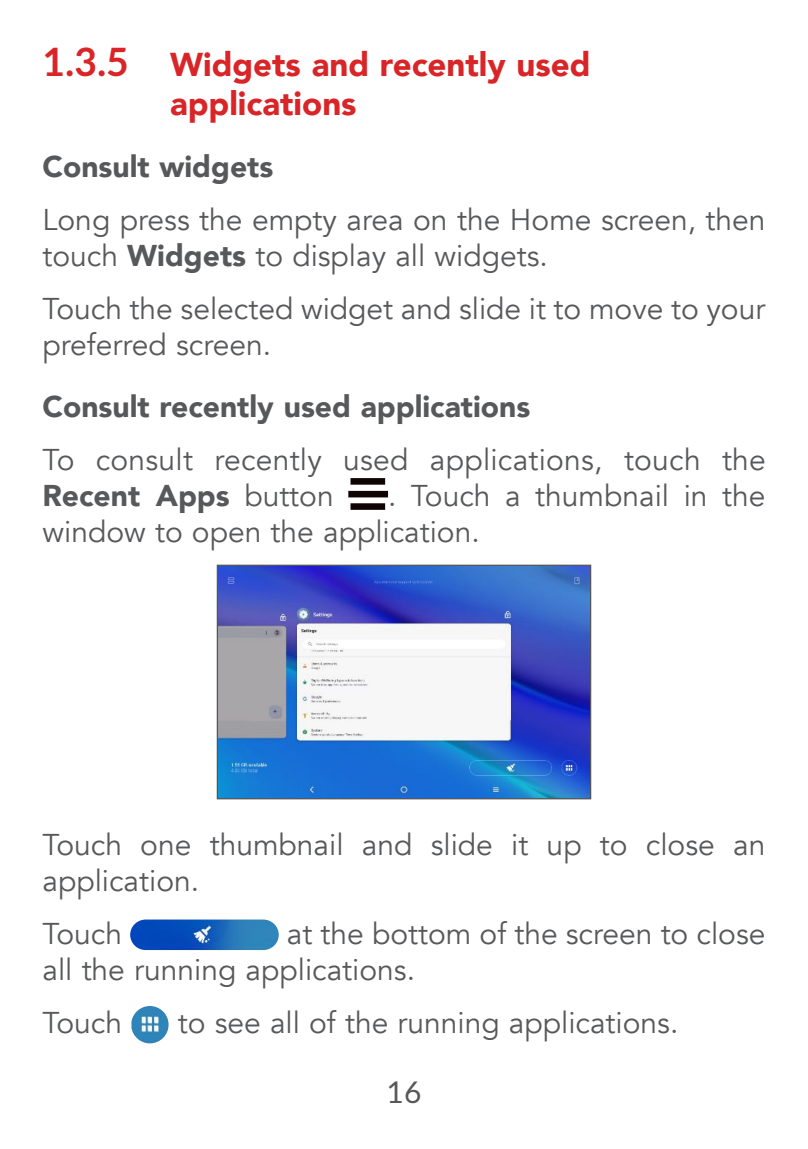
<style>
.page{position:relative;width:808px;height:1149px;background:#fff}
.page>*{position:absolute;margin:0;border:0;box-sizing:border-box;transform-origin:0 0}
.t1{font:900 33px/39.6px "Avenir";color:#d92528}
.t2{font:30px/36px "Avenir";color:#57585a}
.t3{font:900 30px "Avenir";color:#57585a}
.t4{font:30px "Lato";color:#57585a}
.s1{font-family:"Lato";font-weight:700;font-size:39px}
.s2{font-weight:900}
</style>
<div class="page">
<div style="left:350px;top:478px;width:35px;height:6px;background:#0f0303"></div>
<div style="left:348px;top:490px;width:40px;height:7px;background:#0f0303"></div>
<div style="left:350px;top:503px;width:35px;height:6px;background:#0f0303"></div>
<img style="left:219px;top:566px;width:370px;height:231px">
<div style="left:217px;top:564px;width:374px;height:235px;border:1px solid #57585a"></div>
<img style="left:130px;top:919px;width:149px;height:30px;border-radius:15px">
<img style="left:131px;top:1006px;width:38px;height:37px">
<p class="t1" style="left:170px;top:43px;width:422px;text-indent:-128px"><span class="s1">1.3.5</span> Widgets and recently used applications</p>
<p class="t3" style="left:43px;top:140px;width:232px">Consult widgets</p>
<p class="t2" style="left:43px;top:202px;width:724px">Long press the empty area on the Home screen, then touch <span class="s2">Widgets</span> to display all widgets.</p>
<p class="t2" style="left:43px;top:291px;width:724px">Touch the selected widget and slide it to move to your preferred screen.</p>
<p class="t3" style="left:43px;top:380px;width:489px">Consult recently used applications</p>
<p class="t2" style="left:43px;top:441px;width:725px">To consult recently used applications, touch the<br><span class="s2">Recent Apps</span> button</p>
<p class="t2" style="left:43px;top:477px;width:724px;text-indent:345px">. Touch a thumbnail in the window to open the application.</p>
<p class="t2" style="left:43px;top:826px;width:724px">Touch one thumbnail and slide it up to close an application.</p>
<p class="t2" style="left:43px;top:915px;width:81px">Touch</p>
<p class="t2" style="left:43px;top:915px;width:724px;text-indent:244px">at the bottom of the screen to close all the running applications.</p>
<p class="t2" style="left:43px;top:1004px;width:81px">Touch</p>
<p class="t2" style="left:178px;top:1004px;width:502px">to see all of the running applications.</p>
<p class="t4" style="left:387px;top:1070px;width:36px">16</p>
</div>
